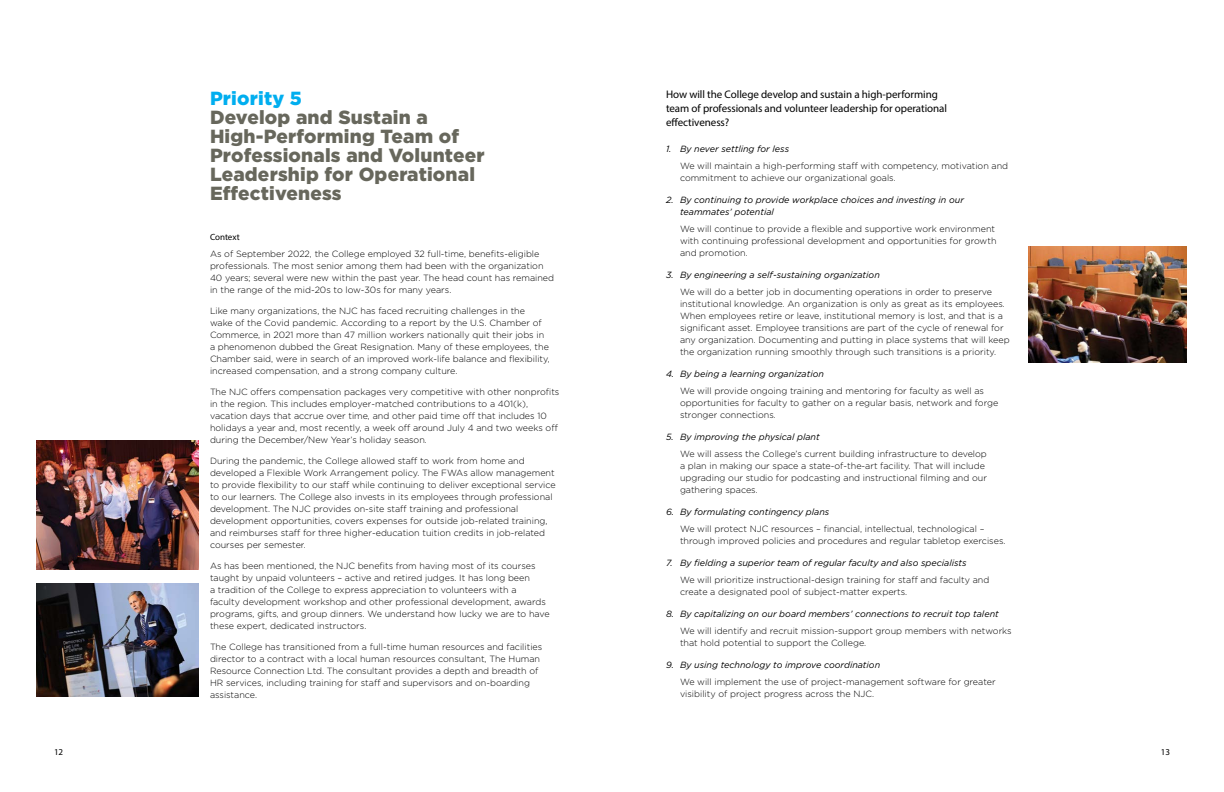
<style>
.page{position:relative;width:1224px;height:792px;background:#fff}
.page>*{position:absolute;margin:0;border:0;box-sizing:border-box;transform-origin:0 0}
.t1{font:900 19px/19px "Gotham";letter-spacing:.01em;color:#67675c}
.t2{font:900 19px "Gotham";letter-spacing:.01em;color:#00aeef}
.t3{font:11px/14px "Myriad Pro";letter-spacing:-.005em;color:#000}
.t4{font:300 9px/12px "Gotham";color:#000}
.t5{font:italic 9px/12px "Gotham";color:#000}
.t6{font:9px "Myriad Pro";color:#000}
</style>
<div class="page">
<img style="left:37px;top:583px;width:162px;height:114px">
<img style="left:37px;top:441px;width:162px;height:128px">
<img style="left:1029px;top:246px;width:158px;height:116px">
<h1 class="t2" style="left:210px;top:85px;width:93px">Priority 5</h1>
<h1 class="t1" style="left:210px;top:108px;width:276px">Develop and Sustain a<br>High-Performing Team of<br>Professionals and Volunteer<br>Leadership for Operational<br>Effectiveness</h1>
<p class="t6" style="left:210px;top:232px;width:31px">Context</p>
<p class="t4" style="left:210px;top:247px;width:346px">As of September 2022, the College employed 32 full-time, benefits-eligible professionals. The most senior among them had been with the organization 40 years; several were new within the past year. The head count has remained in the range of the mid-20s to low-30s for many years.</p>
<p class="t4" style="left:210px;top:304px;width:341px">Like many organizations, the NJC has faced recruiting challenges in the wake of the Covid pandemic. According to a report by the U.S. Chamber of Commerce, in 2021 more than 47 million workers nationally quit their jobs in a phenomenon dubbed the Great Resignation. Many of these employees, the Chamber said, were in search of an improved work-life balance and flexibility, increased compensation, and a strong company culture.</p>
<p class="t4" style="left:210px;top:385px;width:351px">The NJC offers compensation packages very competitive with other nonprofits in the region. This includes employer-matched contributions to a 401(k), vacation days that accrue over time, and other paid time off that includes 10 holidays a year and, most recently, a week off around July 4 and two weeks off during the December/New Year’s holiday season.</p>
<p class="t4" style="left:210px;top:454px;width:347px">During the pandemic, the College allowed staff to work from home and developed a Flexible Work Arrangement policy. The FWAs allow management to provide flexibility to our staff while continuing to deliver exceptional service to our learners. The College also invests in its employees through professional development. The NJC provides on-site staff training and professional development opportunities, covers expenses for outside job-related training, and reimburses staff for three higher-education tuition credits in job-related courses per semester.</p>
<p class="t4" style="left:210px;top:559px;width:341px">As has been mentioned, the NJC benefits from having most of its courses taught by unpaid volunteers – active and retired judges. It has long been<br>a tradition of the College to express appreciation to volunteers with a<br>faculty development workshop and other professional development, awards programs, gifts, and group dinners. We understand how lucky we are to have these expert, dedicated instructors.</p>
<p class="t4" style="left:210px;top:640px;width:334px">The College has transitioned from a full-time human resources and facilities director to a contract with a local human resources consultant, The Human Resource Connection Ltd. The consultant provides a depth and breadth of HR services, including training for staff and supervisors and on-boarding assistance.</p>
<p class="t3" style="left:666px;top:88px;width:283px">How will the College develop and sustain a high-performing team of professionals and volunteer leadership for operational effectiveness?</p>
<p class="t5" style="left:666px;top:143px;width:125px">1. By never settling for less</p>
<p class="t4" style="left:680px;top:160px;width:330px">We will maintain a high-performing staff with competency, motivation and commitment to achieve our organizational goals.</p>
<p class="t5" style="left:680px;top:194px;width:285px;text-indent:-14px">2. By continuing to provide workplace choices and investing in our teammates’ potential</p>
<p class="t4" style="left:680px;top:223px;width:318px">We will continue to provide a flexible and supportive work environment with continuing professional development and opportunities for growth and promotion.</p>
<p class="t5" style="left:666px;top:269px;width:215px">3. By engineering a self-sustaining organization</p>
<p class="t4" style="left:680px;top:286px;width:331px">We will do a better job in documenting operations in order to preserve institutional knowledge. An organization is only as great as its employees.<br>When employees retire or leave, institutional memory is lost, and that is a significant asset. Employee transitions are part of the cycle of renewal for any organization. Documenting and putting in place systems that will keep the organization running smoothly through such transitions is a priority.</p>
<p class="t5" style="left:666px;top:368px;width:159px">4. By being a learning organization</p>
<p class="t4" style="left:680px;top:385px;width:320px">We will provide ongoing training and mentoring for faculty as well as opportunities for faculty to gather on a regular basis, network and forge stronger connections.</p>
<p class="t5" style="left:666px;top:431px;width:155px">5. By improving the physical plant</p>
<p class="t4" style="left:680px;top:448px;width:308px">We will assess the College’s current building infrastructure to develop a plan in making our space a state-of-the-art facility. That will include upgrading our studio for podcasting and instructional filming and our gathering spaces.</p>
<p class="t5" style="left:666px;top:506px;width:165px">6. By formulating contingency plans</p>
<p class="t4" style="left:680px;top:523px;width:327px">We will protect NJC resources – financial, intellectual, technological – through improved policies and procedures and regular tabletop exercises.</p>
<p class="t5" style="left:666px;top:557px;width:302px">7. By fielding a superior team of regular faculty and also specialists</p>
<p class="t4" style="left:680px;top:574px;width:311px">We will prioritize instructional-design training for staff and faculty and create a designated pool of subject-matter experts.</p>
<p class="t5" style="left:666px;top:608px;width:334px">8. By capitalizing on our board members’ connections to recruit top talent</p>
<p class="t4" style="left:680px;top:625px;width:333px">We will identify and recruit mission-support group members with networks that hold potential to support the College.</p>
<p class="t5" style="left:666px;top:659px;width:216px">9. By using technology to improve coordination</p>
<p class="t4" style="left:680px;top:676px;width:317px">We will implement the use of project-management software for greater visibility of project progress across the NJC.</p>
<p class="t6" style="left:54px;top:746px;width:11px">12</p>
<p class="t6" style="left:1161px;top:746px;width:11px">13</p>
</div>
